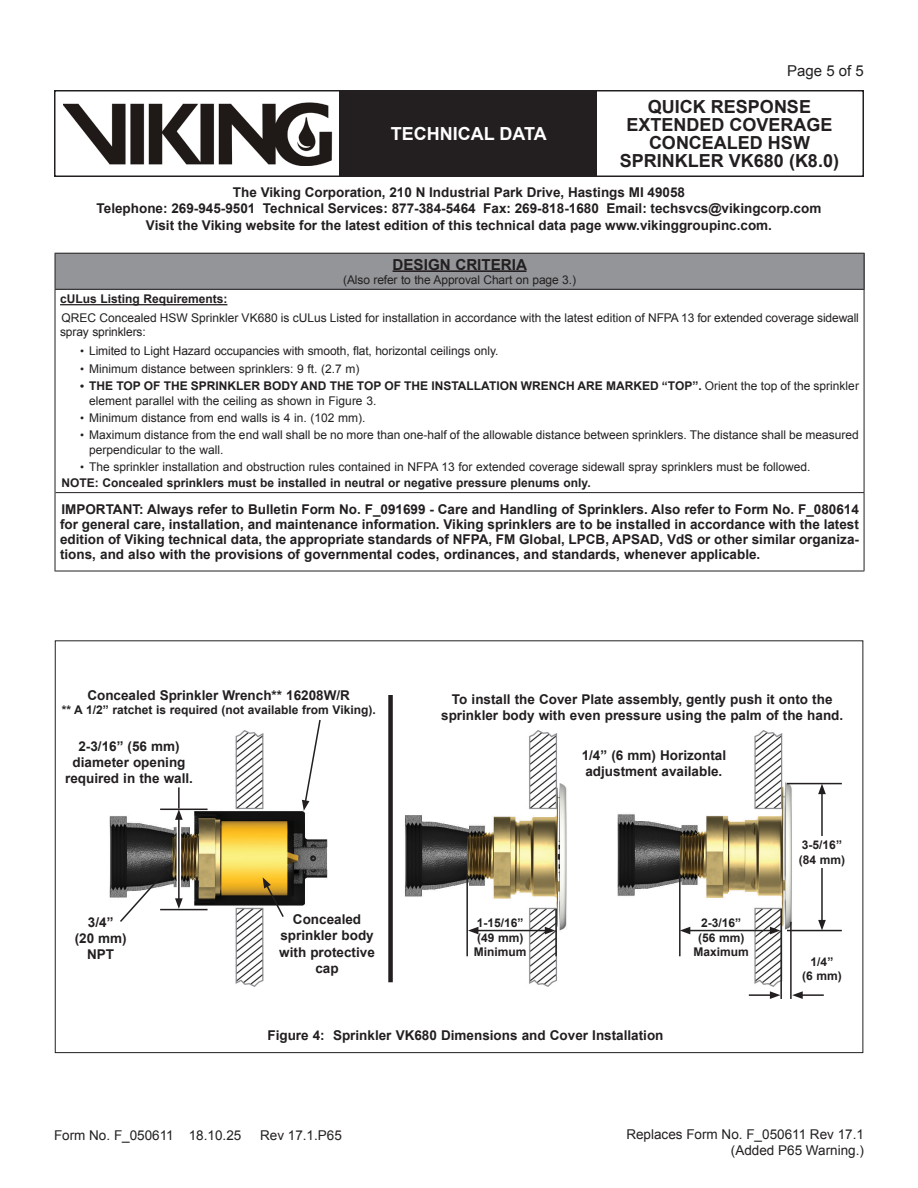
<style>
.page{position:relative;width:918px;height:1188px;background:#fff}
.page>*{position:absolute;margin:0;border:0;box-sizing:border-box;transform-origin:0 0}
.t1{font:700 18px/18px "Arial";color:#231f20;text-align:center}
.t2{font:700 18px "Arial";color:#fff}
.Table_Text_Bold{font:700 15.15px "Arial";color:#231f20}
.t3{font:15px "Arial";color:#231f20}
.Body_Text_2{font:700 13.5px/15px "Arial";color:#231f20;text-align:center}
.Center_-_Bold{font:700 13.5px/16.2px "Arial";color:#231f20;text-align:center}
.Right_Page_Number{font:13.5px/16.2px "Arial";color:#231f20;text-align:right}
.Body_Text_2-2{font:12px/14.4px "Arial";color:#231f20}
.Center_-_Bold-2{font:700 12px/14.4px "Arial";color:#231f20;text-align:center}
.Body_Text_2-3{font:700 12px "Arial";color:#231f20}
.Table_Text_Bold-2{font:12px "Arial";letter-spacing:-.01em;color:#231f20}
.Lettered_List{font:700 12px "Arial";color:#231f20}
.s1{font-size:11.4px}
.s2{font-weight:700;font-size:11.4px}
.s3{font-weight:700}
</style>
<div class="page">
<div style="left:54px;top:90px;width:810px;height:87px;border:2px solid #231f20"></div>
<div style="left:340px;top:91px;width:257px;height:85px;background:#231f20"></div>
<img style="left:63px;top:102px;width:269px;height:63px">
<div style="left:55px;top:253px;width:809px;height:36px;background:#939598"></div>
<hr style="left:55px;top:253px;width:810px;height:1px;background:#231f20">
<hr style="left:864px;top:254px;width:1px;height:35px;background:#231f20">
<hr style="left:55px;top:289px;width:810px;height:1px;background:#231f20">
<hr style="left:864px;top:290px;width:1px;height:202px;background:#231f20">
<hr style="left:55px;top:492px;width:809px;height:1px;background:#231f20">
<hr style="left:864px;top:493px;width:1px;height:78px;background:#231f20">
<hr style="left:55px;top:571px;width:809px;height:1px;background:#231f20">
<hr style="left:55px;top:290px;width:1px;height:203px;background:#231f20">
<hr style="left:55px;top:493px;width:1px;height:78px;background:#231f20">
<hr style="left:55px;top:254px;width:1px;height:35px;background:#231f20">
<hr style="left:393px;top:270px;width:133px;height:2px;background:#231f20">
<hr style="left:60px;top:304px;width:167px;height:1px;background:#231f20">
<img style="left:109px;top:730px;width:701px;height:257px">
<hr style="left:177px;top:811px;width:4px;height:96px;background:#fff">
<hr style="left:178px;top:817px;width:2px;height:84px;background:#231f20">
<svg style="left:175px;top:810px;width:8px;height:10px"></svg>
<hr style="left:821px;top:792px;width:2px;height:130px;background:#231f20">
<svg style="left:818px;top:920px;width:8px;height:10px"></svg>
<svg style="left:818px;top:784px;width:8px;height:10px"></svg>
<hr style="left:476px;top:930px;width:71px;height:1px;background:#231f20">
<svg style="left:468px;top:927px;width:10px;height:7px"></svg>
<svg style="left:545px;top:927px;width:10px;height:7px"></svg>
<hr style="left:688px;top:930px;width:84px;height:1px;background:#231f20">
<svg style="left:681px;top:927px;width:9px;height:7px"></svg>
<svg style="left:770px;top:927px;width:10px;height:7px"></svg>
<hr style="left:749px;top:994px;width:23px;height:2px;background:#231f20">
<svg style="left:770px;top:991px;width:10px;height:8px"></svg>
<hr style="left:800px;top:994px;width:24px;height:2px;background:#231f20">
<svg style="left:792px;top:991px;width:11px;height:8px"></svg>
<hr style="left:160px;top:809px;width:48px;height:1px;background:#231f20">
<hr style="left:466px;top:875px;width:2px;height:81px;background:#231f20">
<hr style="left:679px;top:875px;width:2px;height:81px;background:#231f20">
<hr style="left:160px;top:909px;width:48px;height:1px;background:#231f20">
<hr style="left:787px;top:930px;width:55px;height:1px;background:#231f20">
<hr style="left:787px;top:783px;width:55px;height:1px;background:#231f20">
<hr style="left:555px;top:909px;width:2px;height:47px;background:#231f20">
<hr style="left:780px;top:909px;width:2px;height:90px;background:#231f20">
<hr style="left:790px;top:922px;width:2px;height:77px;background:#231f20">
<svg style="left:118px;top:862px;width:65px;height:62px"></svg>
<svg style="left:263px;top:877px;width:22px;height:42px"></svg>
<svg style="left:302px;top:719px;width:20px;height:92px"></svg>
<hr style="left:178px;top:787px;width:2px;height:22px;background:#231f20">
<div style="left:798px;top:836px;width:48px;height:32px;background:#fff"></div>
<div style="left:798px;top:953px;width:48px;height:31px;background:#fff"></div>
<div style="left:388px;top:695px;width:5px;height:287px;background:#231f20"></div>
<p class="t3" style="left:787px;top:61px;width:78px">Page 5 of 5</p>
<h1 class="t1" style="left:620px;top:98px;width:221px">QUICK RESPONSE<br>EXTENDED COVERAGE<br>CONCEALED HSW<br>SPRINKLER VK680 (K8.0)</h1>
<p class="Body_Text_2" style="left:97px;top:185px;width:726px;line-height:16.2px">The Viking Corporation, 210 N Industrial Park Drive, Hastings MI 49058<br>Telephone: 269-945-9501 Technical Services: 877-384-5464 Fax: 269-818-1680 Email: techsvcs@vikingcorp.com<br>Visit the Viking website for the latest edition of this technical data page www.vikinggroupinc.com.</p>
<h1 class="t2" style="left:391px;top:121px;width:157px">TECHNICAL DATA</h1>
<p class="Table_Text_Bold" style="left:393px;top:254px;width:136px">DESIGN CRITERIA</p>
<p class="Table_Text_Bold-2" style="left:343px;top:272px;width:234px">(Also refer to the Approval Chart on page 3.)</p>
<p class="Lettered_List" style="left:60px;top:291px;width:169px">cULus Listing Requirements:</p>
<p class="Body_Text_2-2" style="left:60px;top:311px;width:800px">QREC Concealed HSW Sprinkler VK680 is cULus Listed for installation in accordance with the latest edition of NFPA 13 for extended coverage sidewall spray sprinklers:</p>
<p class="Body_Text_2-2" style="left:80px;top:344px;width:420px"><span class="s1">•</span> Limited to Light Hazard occupancies with smooth, flat, horizontal ceilings only.</p>
<p class="Body_Text_2-2" style="left:80px;top:362px;width:281px"><span class="s1">•</span> Minimum distance between sprinklers: 9 ft. (2.7 m)</p>
<p class="Body_Text_2-2" style="left:89px;top:379px;width:771px;text-indent:-9px"><span class="s2">•</span> <span class="s3">THE TOP OF THE SPRINKLER BODY AND THE TOP OF THE INSTALLATION WRENCH ARE MARKED “TOP”.</span> Orient the top of the sprinkler element parallel with the ceiling as shown in Figure 3.</p>
<p class="Body_Text_2-2" style="left:80px;top:411px;width:287px"><span class="s1">•</span> Minimum distance from end walls is 4 in. (102 mm).</p>
<p class="Body_Text_2-2" style="left:89px;top:427px;width:771px;line-height:15px;text-indent:-9px"><span class="s1">•</span> Maximum distance from the end wall shall be no more than one-half of the allowable distance between sprinklers. The distance shall be measured perpendicular to the wall.</p>
<p class="Body_Text_2-2" style="left:80px;top:460px;width:732px"><span class="s1">•</span> The sprinkler installation and obstruction rules contained in NFPA 13 for extended coverage sidewall spray sprinklers must be followed.</p>
<p class="Body_Text_2-3" style="left:61px;top:475px;width:531px">NOTE: Concealed sprinklers must be installed in neutral or negative pressure plenums only.</p>
<p class="Body_Text_2" style="left:60px;top:502px;width:800px;text-align:justify">IMPORTANT: Always refer to Bulletin Form No. F_091699 - Care and Handling of Sprinklers. Also refer to Form No. F_080614 for general care, installation, and maintenance information. Viking sprinklers are to be installed in accordance with the latest edition of Viking technical data, the appropriate standards of NFPA, FM Global, LPCB, APSAD, VdS or other similar organiza&shy;tions, and also with the provisions of governmental codes, ordinances, and standards, whenever applicable.</p>
<p class="Center_-_Bold" style="left:87px;top:688px;width:264px">Concealed Sprinkler Wrench** 16208W/R</p>
<p class="Center_-_Bold-2" style="left:62px;top:703px;width:315px">** A 1/2” ratchet is required (not available from Viking).</p>
<p class="Center_-_Bold" style="left:441px;top:692px;width:404px">To install the Cover Plate assembly, gently push it onto the sprinkler body with even pressure using the palm of the hand.</p>
<p class="Center_-_Bold" style="left:582px;top:748px;width:146px;text-align:left">1/4” (6 mm) Horizontal adjustment available.</p>
<p class="Center_-_Bold" style="left:65px;top:739px;width:129px">2-3/16” (56 mm) diameter opening required in the wall.</p>
<p class="Center_-_Bold" style="left:75px;top:914px;width:54px">3/4”<br>(20 mm)<br>NPT</p>
<p class="Center_-_Bold" style="left:279px;top:912px;width:97px">Concealed sprinkler body with protective cap</p>
<p class="Center_-_Bold-2" style="left:694px;top:916px;width:57px">2-3/16” (56 mm)<br>Maximum</p>
<p class="Center_-_Bold-2" style="left:474px;top:916px;width:54px;text-align:left">1-15/16” (49 mm)<br>Minimum</p>
<p class="Center_-_Bold" style="left:267px;top:1028px;width:398px">Figure 4: Sprinkler VK680 Dimensions and Cover Installation</p>
<p class="Center_-_Bold-2" style="left:799px;top:838px;width:48px;text-align:left">3-5/16” (84 mm)</p>
<p class="Center_-_Bold-2" style="left:802px;top:955px;width:41px">1/4”<br>(6 mm)</p>
<p class="Right_Page_Number" style="left:54px;top:1127px;width:189px">Form No. F_050611 18.10.25</p>
<p class="Right_Page_Number" style="left:260px;top:1127px;width:83px">Rev 17.1.P65</p>
<p class="Right_Page_Number" style="left:626px;top:1126px;width:239px">Replaces Form No. F_050611 Rev 17.1 (Added P65 Warning.)</p>
</div>
